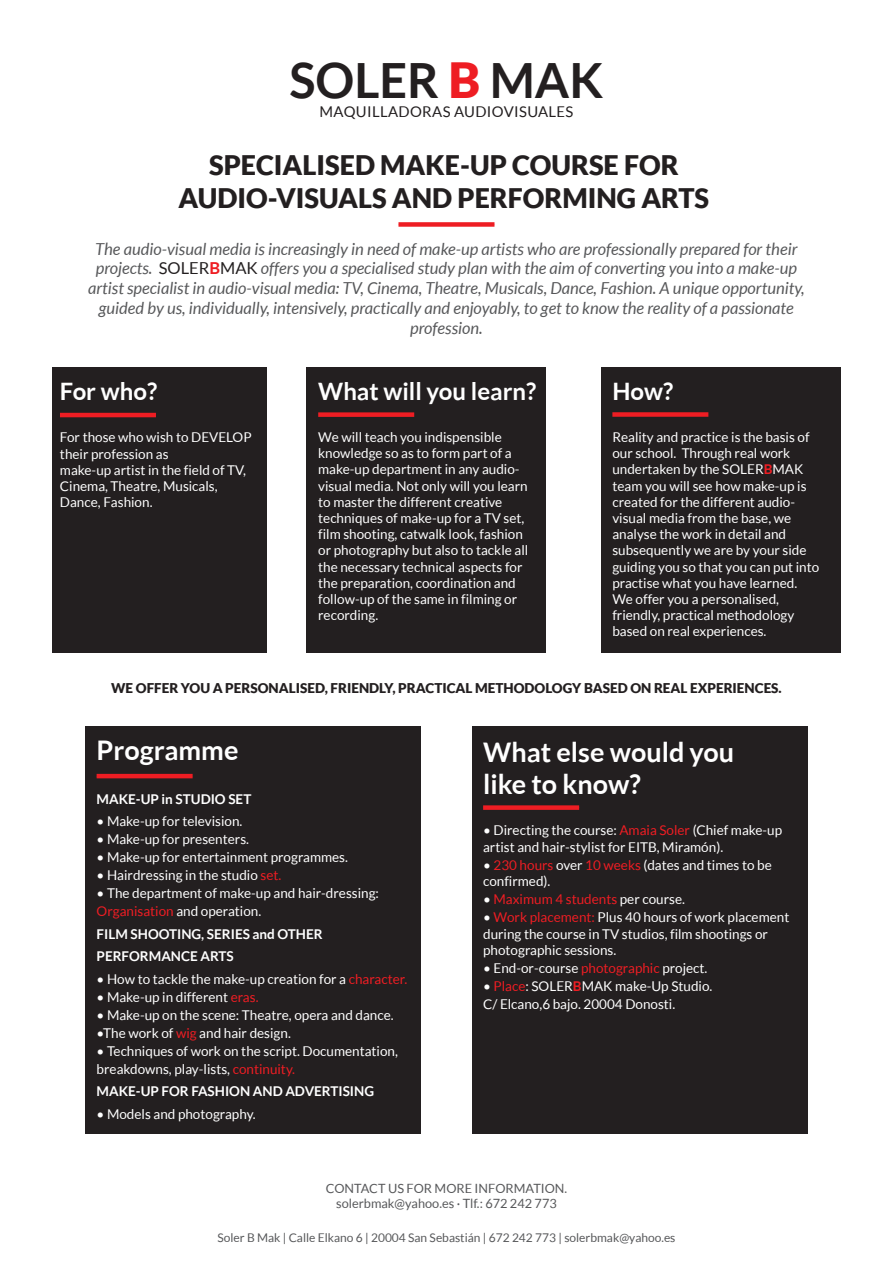
<style>
.page{position:relative;width:893px;height:1263px;background:#fff}
.page>*{position:absolute;margin:0;border:0;box-sizing:border-box;transform-origin:0 0}
.t1{font:700 48.6px "Lato";color:#231f20}
.t2{font:900 27px/32.4px "Lato";color:#231f20;text-align:center}
.t3{font:700 27px/32.4px "Lato";color:#fff}
.t4{font:700 24px "Lato";color:#fff}
.t5{font:italic 16.5px/19.8px "Lato";color:#57585a;text-align:center}
.t6{font:14.85px "Lato";letter-spacing:.025em;color:#231f20}
.t7{font:13.5px/16.2px "Lato";color:#fff}
.t8{font:700 13.5px/22.5px "Lato";color:#fff}
.t9{font:900 13.5px "Lato";color:#231f20}
.t10{font:13.5px "Lato";color:#ee1d23}
.t11{font:12.75px/15.3px "Lato";color:#57585a;text-align:center}
.t12{font:12px "Lato";color:#57585a}
.s1{font-weight:900;color:#ee1d23}
.s2{font-style:normal;color:#231f20}
.s3{font-weight:700;font-style:normal;color:#ee1d23}
.s4{font-weight:700;color:#ee1d23}
.s5{color:#ee1d23}
.s6{color:#fff}
</style>
<div class="page">
<div style="left:398px;top:222px;width:96px;height:5px;background:#ee1d23"></div>
<div style="left:601px;top:368px;width:239px;height:285px;background:#231f20"></div>
<div style="left:307px;top:368px;width:239px;height:285px;background:#231f20"></div>
<div style="left:53px;top:367px;width:214px;height:286px;background:#231f20"></div>
<hr style="left:60px;top:413px;width:96px;height:4px;background:#ee1d23">
<div style="left:318px;top:412px;width:96px;height:5px;background:#ee1d23"></div>
<div style="left:612px;top:412px;width:96px;height:5px;background:#ee1d23"></div>
<div style="left:85px;top:726px;width:336px;height:408px;background:#231f20"></div>
<hr style="left:97px;top:774px;width:96px;height:4px;background:#ee1d23">
<div style="left:472px;top:726px;width:336px;height:408px;background:#231f20"></div>
<div style="left:483px;top:805px;width:96px;height:5px;background:#ee1d23"></div>
<h1 class="t1" style="left:289px;top:52px;width:315px">SOLER <span class="s1">B</span> MAK</h1>
<p class="t6" style="left:319px;top:103px;width:256px">MAQUILLADORAS AUDIOVISUALES</p>
<h2 class="t2" style="left:179px;top:149px;width:532px">SPECIALISED MAKE-UP COURSE FOR<br>AUDIO-VISUALS AND PERFORMING ARTS</h2>
<p class="t5" style="left:88px;top:239px;width:718px">The audio-visual media is increasingly in need of make-up artists who are professionally prepared for their projects. <span class="s2">SOLER</span><span class="s3">B</span><span class="s2">MAK</span> offers you a specialised study plan with the aim of converting you into a make-up artist specialist in audio-visual media: TV, Cinema, Theatre, Musicals, Dance, Fashion. A unique opportunity, guided by us, individually, intensively, practically and enjoyably, to get to know the reality of a passionate profession.</p>
<h3 class="t4" style="left:60px;top:378px;width:99px">For who?</h3>
<p class="t7" style="left:60px;top:429px;width:193px">For those who wish to DEVELOP their profession as<br>make-up artist in the field of TV,<br>Cinema, Theatre, Musicals,<br>Dance, Fashion.</p>
<h3 class="t4" style="left:318px;top:378px;width:220px">What will you learn?</h3>
<p class="t7" style="left:318px;top:429px;width:212px">We will teach you indispensible knowledge so as to form part of a make-up department in any audio&shy;visual media. Not only will you learn to master the different creative techniques of make-up for a TV set, film shooting, catwalk look, fashion or photography but also to tackle all the necessary technical aspects for the preparation, coordination and follow-up of the same in filming or recording.</p>
<h3 class="t4" style="left:612px;top:377px;width:62px">How?</h3>
<p class="t7" style="left:612px;top:429px;width:208px">Reality and practice is the basis of our school. Through real work undertaken by the SOLER<span class="s4">B</span>MAK team you will see how make-up is created for the different audio&shy;visual media from the base, we analyse the work in detail and subsequently we are by your side guiding you so that you can put into practise what you have learned.<br>We offer you a personalised, friendly, practical methodology based on real experiences.</p>
<p class="t9" style="left:111px;top:680px;width:672px">WE OFFER YOU A PERSONALISED, FRIENDLY, PRACTICAL METHODOLOGY BASED ON REAL EXPERIENCES.</p>
<h2 class="t3" style="left:97px;top:734px;width:143px">Programme</h2>
<p class="t8" style="left:97px;top:787px;width:156px">MAKE-UP in STUDIO SET</p>
<p class="t7" style="left:97px;top:813px;width:147px">• Make-up for television.</p>
<p class="t7" style="left:97px;top:831px;width:154px">• Make-up for presenters.</p>
<p class="t7" style="left:97px;top:849px;width:253px">• Make-up for entertainment programmes.</p>
<p class="t7" style="left:97px;top:867px;width:186px">• Hairdressing in the studio <span class="s5">set.</span></p>
<p class="t7" style="left:97px;top:884px;width:284px;line-height:18px">• The department of make-up and hair-dressing:<br><span class="s5">Organisation</span> and operation.</p>
<p class="t8" style="left:97px;top:922px;width:228px">FILM SHOOTING, SERIES and OTHER<br>PERFORMANCE ARTS</p>
<p class="t7" style="left:97px;top:970px;width:312px">• How to tackle the make-up creation for a <span class="s5">character.</span></p>
<p class="t7" style="left:97px;top:988px;width:163px">• Make-up in different <span class="s5">eras.</span></p>
<p class="t7" style="left:97px;top:1006px;width:299px">• Make-up on the scene: Theatre, opera and dance.</p>
<p class="t7" style="left:97px;top:1024px;width:196px">•The work of <span class="s5">wig</span> and hair design.</p>
<p class="t7" style="left:97px;top:1042px;width:303px;line-height:18px">• Techniques of work on the script. Documentation, breakdowns, play-lists, <span class="s5">continuity.</span></p>
<p class="t8" style="left:97px;top:1080px;width:279px">MAKE-UP FOR FASHION AND ADVERTISING</p>
<p class="t7" style="left:97px;top:1105px;width:160px">• Models and photography.</p>
<h2 class="t3" style="left:483px;top:735px;width:253px">What else would you like to know?</h2>
<p class="t7" style="left:483px;top:822px;width:301px">• Directing the course: <span class="s5">Amaia Soler</span> (Chief make-up artist and hair-stylist for EITB, Miramón).</p>
<p class="t7" style="left:483px;top:856px;width:290px">• <span class="s5">230 hours</span> over <span class="s5">10 weeks</span> (dates and times to be confirmed).</p>
<p class="t10" style="left:483px;top:892px;width:203px"><span class="s6">•</span> Maximum 4 students <span class="s6">per course.</span></p>
<p class="t7" style="left:483px;top:909px;width:308px">• <span class="s5">Work placement:</span> Plus 40 hours of work placement during the course in TV studios, film shootings or photographic sessions.</p>
<p class="t7" style="left:483px;top:960px;width:226px">• End-or-course <span class="s5">photographic</span> project.</p>
<p class="t7" style="left:483px;top:977px;width:231px;line-height:18px">• <span class="s5">Place</span>: SOLER<span class="s4">B</span>MAK make-Up Studio.<br>C/ Elcano,6 bajo. 20004 Donosti.</p>
<p class="t11" style="left:326px;top:1181px;width:243px">CONTACT US FOR MORE INFORMATION. solerbmak@yahoo.es · Tlf.: 672 242 773</p>
<p class="t12" style="left:217px;top:1231px;width:459px">Soler B Mak | Calle Elkano 6 | 20004 San Sebastián | 672 242 773 | solerbmak@yahoo.es</p>
</div>
